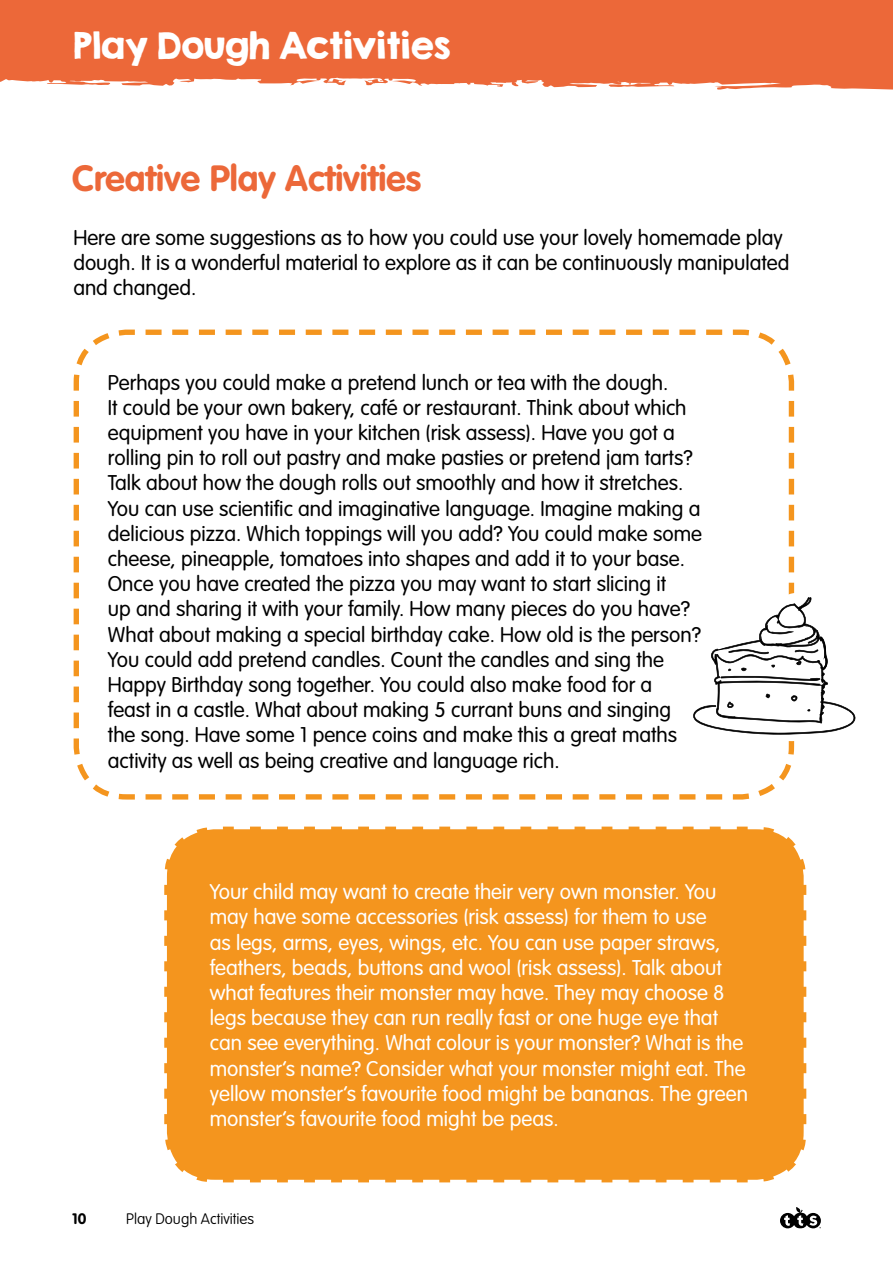
<style>
.page{position:relative;width:893px;height:1263px;background:#fff}
.page>*{position:absolute;margin:0;border:0;box-sizing:border-box;transform-origin:0 0}
.t1{font:700 36px "VAG Rounded Std";color:#ec6839}
.t2{font:33px "KG Second Chances Solid";color:#fff}
.t3{font:300 21px/25.2px "VAG Rounded Std";color:#000}
.t4{font:300 21px/25.2px "VAG Rounded Std";color:#fff}
.t5{font:100 15px "VAG Rounded Std";color:#000}
.t6{font:700 15px "VAG Rounded Std";color:#000}
</style>
<div class="page">
<svg style="left:73px;top:329px;width:722px;height:471px"></svg>
<svg style="left:0;top:0;width:893px;height:90px;background:#ed7247"></svg>
<div style="left:164px;top:826px;width:643px;height:357px;background:#f4951e"></div>
<svg style="left:780px;top:1207px;width:41px;height:21px"></svg>
<svg style="left:637px;top:396px;width:219px;height:349px"></svg>
<h2 class="t2" style="left:73px;top:24px;width:378px">Play Dough Activities</h2>
<h1 class="t1" style="left:72px;top:158px;width:351px">Creative Play Activities</h1>
<p class="t3" style="left:73px;top:226px;width:718px">Here are some suggestions as to how you could use your lovely homemade play dough. It is a wonderful material to explore as it can be continuously manipulated and changed.</p>
<p class="t3" style="left:108px;top:370px;width:596px">Perhaps you could make a pretend lunch or tea with the dough.<br>It could be your own bakery, café or restaurant. Think about which equipment you have in your kitchen (risk assess). Have you got a rolling pin to roll out pastry and make pasties or pretend jam tarts?<br>Talk about how the dough rolls out smoothly and how it stretches.<br>You can use scientific and imaginative language. Imagine making a delicious pizza. Which toppings will you add? You could make some cheese, pineapple, tomatoes into shapes and add it to your base.<br>Once you have created the pizza you may want to start slicing it<br>up and sharing it with your family. How many pieces do you have?<br>What about making a special birthday cake. How old is the person?<br>You could add pretend candles. Count the candles and sing the Happy Birthday song together. You could also make food for a<br>feast in a castle. What about making 5 currant buns and singing the song. Have some 1 pence coins and make this a great maths activity as well as being creative and language rich.</p>
<p class="t4" style="left:210px;top:880px;width:540px">Your child may want to create their very own monster. You may have some accessories (risk assess) for them to use<br>as legs, arms, eyes, wings, etc. You can use paper straws, feathers, beads, buttons and wool (risk assess). Talk about what features their monster may have. They may choose 8 legs because they can run really fast or one huge eye that can see everything. What colour is your monster? What is the monster’s name? Consider what your monster might eat. The yellow monster’s favourite food might be bananas. The green monster’s favourite food might be peas.</p>
<p class="t6" style="left:72px;top:1209px;width:16px">10</p>
<p class="t5" style="left:126px;top:1210px;width:129px">Play Dough Activities</p>
</div>
